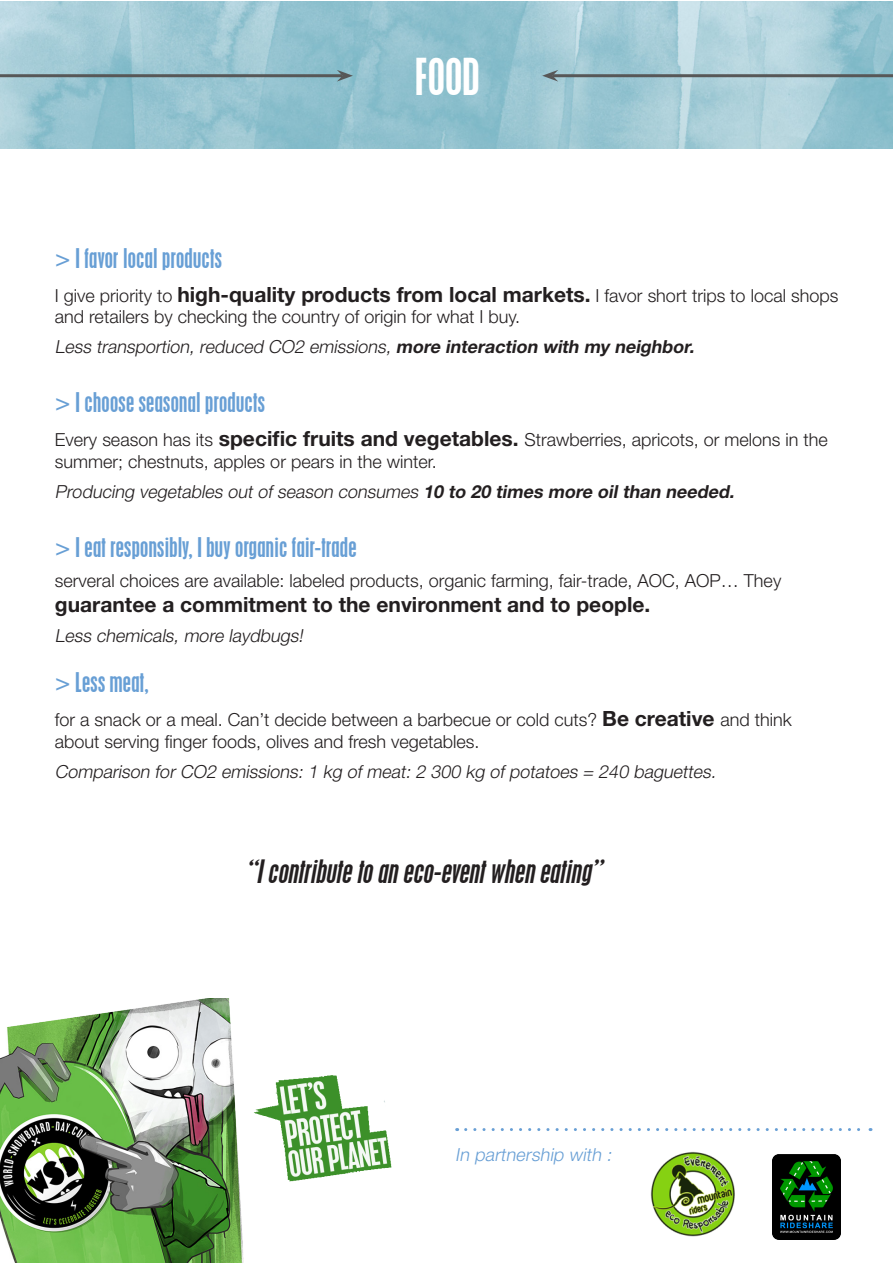
<style>
.page{position:relative;width:893px;height:1263px;background:#fff}
.page>*{position:absolute;margin:0;border:0;box-sizing:border-box;transform-origin:0 0}
.t1{font:condensed 45px "Placard";color:#fff}
.t2{font:italic condensed 28.5px "Placard";color:#231f20}
.t3{font:condensed 24px "Placard";color:#689fd5}
.t4{font:700 21px "Helvetica Neue LT Std";color:#231f20}
.t5{font:300 18px/21.6px "Helvetica Neue LT Std";color:#231f20}
.t6{font:italic 300 18px "Helvetica Neue LT Std";color:#231f20}
.t7{font:italic 300 18px "Helvetica Neue LT Std";color:#689fd5}
.s1{font-weight:700;font-size:21px}
.s2{font-weight:700}
</style>
<div class="page">
<img style="left:254px;top:1075px;width:138px;height:107px">
<img style="left:0;top:998px;width:244px;height:265px">
<img style="left:0;top:1px;width:893px;height:147px">
<svg style="left:466px;top:1128px;width:405px;height:3px"></svg>
<img style="left:773px;top:1154px;width:67px;height:86px">
<img style="left:650px;top:1151px;width:85px;height:86px">
<hr style="left:553px;top:74px;width:340px;height:3px;background:#575757">
<svg style="left:542px;top:70px;width:16px;height:12px"></svg>
<hr style="left:0;top:74px;width:343px;height:3px;background:#575757">
<svg style="left:337px;top:70px;width:16px;height:12px"></svg>
<p class="t1" style="left:415px;top:49px;width:66px">FOOD</p>
<p class="t3" style="left:55px;top:244px;width:168px">&gt; I favor local products</p>
<p class="t5" style="left:55px;top:284px;width:785px">I give priority to <span class="s1">high-quality products from local markets.</span> I favor short trips to local shops and retailers by checking the country of origin for what I buy.</p>
<p class="t6" style="left:55px;top:336px;width:644px">Less transportion, reduced CO2 emissions, <span class="s2">more interaction with my neighbor.</span></p>
<p class="t3" style="left:55px;top:388px;width:211px">&gt; I choose seasonal products</p>
<p class="t5" style="left:55px;top:428px;width:774px">Every season has its <span class="s1">specific fruits and vegetables.</span> Strawberries, apricots, or melons in the summer; chestnuts, apples or pears in the winter.</p>
<p class="t6" style="left:55px;top:480px;width:684px">Producing vegetables out of season consumes <span class="s2">10 to 20 times more oil than needed.</span></p>
<p class="t3" style="left:55px;top:532px;width:303px">&gt; I eat responsibly, I buy organic fair-trade</p>
<p class="t5" style="left:55px;top:569px;width:728px">serveral choices are available: labeled products, organic farming, fair-trade, AOC, AOP… They</p>
<p class="t4" style="left:55px;top:591px;width:597px">guarantee a commitment to the environment and to people.</p>
<p class="t6" style="left:55px;top:625px;width:253px">Less chemicals, more laydbugs!</p>
<p class="t3" style="left:55px;top:668px;width:96px">&gt; Less meat,</p>
<p class="t5" style="left:55px;top:709px;width:738px">for a snack or a meal. Can’t decide between a barbecue or cold cuts? <span class="s1">Be creative</span> and think about serving finger foods, olives and fresh vegetables.</p>
<p class="t6" style="left:55px;top:760px;width:666px">Comparison for CO2 emissions: 1 kg of meat: 2 300 kg of potatoes = 240 baguettes.</p>
<p class="t2" style="left:245px;top:853px;width:364px">“Icontributetoaneco-eventwheneating”</p>
<p class="t7" style="left:455px;top:1144px;width:162px">In partnership with :</p>
</div>
